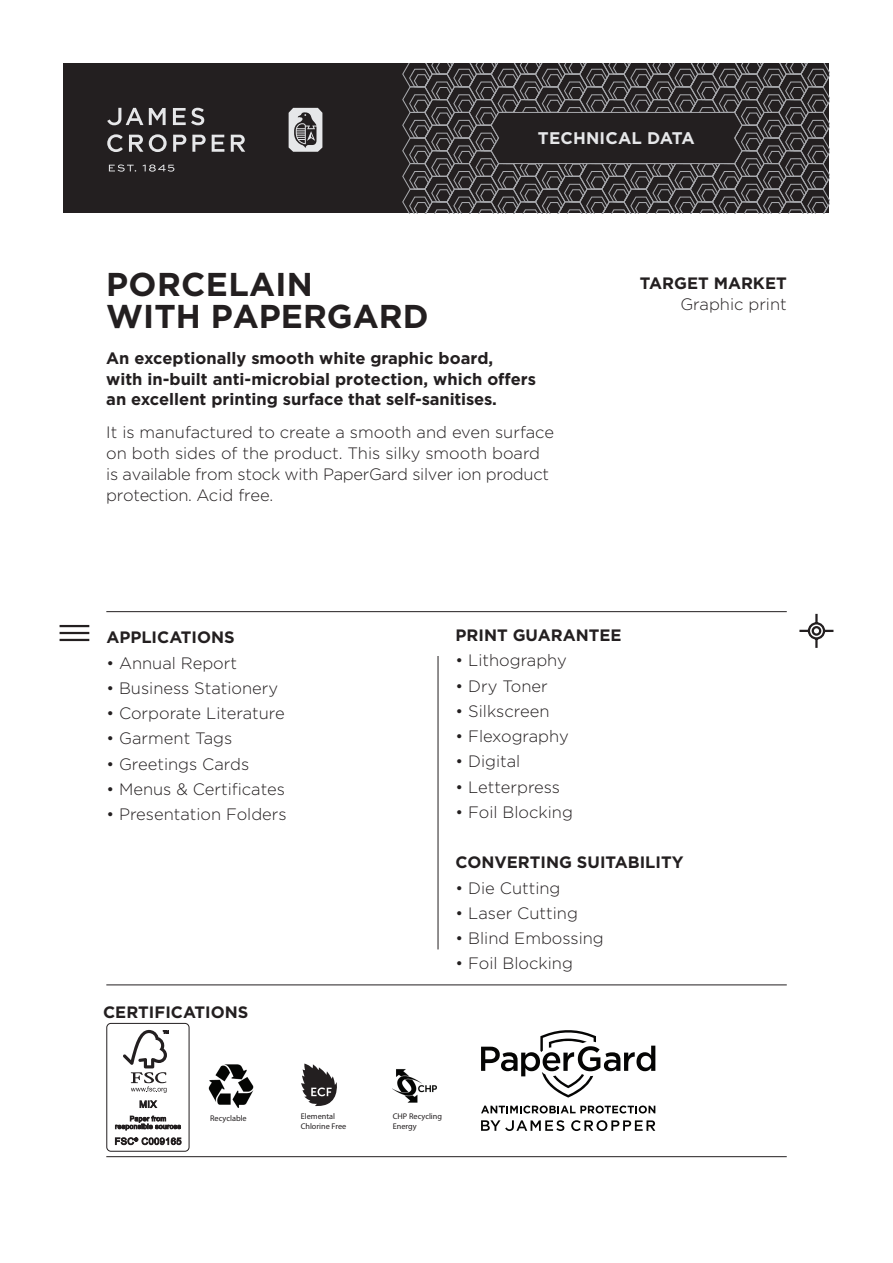
<style>
.page{position:relative;width:893px;height:1263px;background:#fff}
.page>*{position:absolute;margin:0;border:0;box-sizing:border-box;transform-origin:0 0}
.t1{font:700 33px/31.5px "Gotham";color:#231f20}
.t2{font:700 16.8px "Gotham";letter-spacing:.01em;color:#e6e7e9}
.t3{font:300 16.5px/21px "Gotham";color:#231f20}
.t4{font:700 16.5px/20.4px "Gotham";color:#231f20}
.t5{font:8.25px/9.9px "Myriad Pro";color:#231f20}
</style>
<div class="page">
<hr style="left:106px;top:1156px;width:681px;height:1px;background:#231f20">
<div style="left:64px;top:64px;width:765px;height:149px;background:#231f20"></div>
<svg style="left:109px;top:164px;width:27px;height:8px"></svg>
<svg style="left:143px;top:164px;width:31px;height:8px"></svg>
<svg style="left:149px;top:108px;width:17px;height:17px"></svg>
<svg style="left:173px;top:108px;width:31px;height:17px"></svg>
<svg style="left:107px;top:108px;width:36px;height:17px"></svg>
<svg style="left:107px;top:134px;width:16px;height:18px"></svg>
<svg style="left:129px;top:135px;width:14px;height:17px"></svg>
<svg style="left:231px;top:135px;width:14px;height:17px"></svg>
<svg style="left:149px;top:134px;width:18px;height:18px"></svg>
<svg style="left:212px;top:135px;width:12px;height:17px"></svg>
<svg style="left:173px;top:135px;width:13px;height:17px"></svg>
<svg style="left:192px;top:135px;width:14px;height:17px"></svg>
<svg style="left:289px;top:108px;width:33px;height:44px"></svg>
<svg style="left:402px;top:64px;width:427px;height:149px"></svg>
<hr style="left:438px;top:656px;width:1px;height:293px;background:#231f20">
<hr style="left:60px;top:632px;width:29px;height:2px;background:#231f20">
<hr style="left:60px;top:639px;width:29px;height:2px;background:#231f20">
<hr style="left:60px;top:625px;width:29px;height:2px;background:#231f20">
<svg style="left:799px;top:613px;width:35px;height:35px"></svg>
<hr style="left:106px;top:611px;width:681px;height:1px;background:#231f20">
<hr style="left:106px;top:984px;width:681px;height:1px;background:#231f20">
<img style="left:393px;top:1069px;width:44px;height:34px">
<img style="left:208px;top:1064px;width:46px;height:44px">
<svg style="left:301px;top:1063px;width:36px;height:43px"></svg>
<div style="left:106px;top:1023px;width:83px;height:129px;border:1px solid #231f20;border-radius:4px"></div>
<svg style="left:123px;top:1029px;width:46px;height:64px"></svg>
<svg style="left:140px;top:1100px;width:17px;height:8px"></svg>
<svg style="left:115px;top:1116px;width:66px;height:14px"></svg>
<svg style="left:115px;top:1137px;width:66px;height:8px"></svg>
<svg style="left:481px;top:1030px;width:174px;height:67px"></svg>
<svg style="left:481px;top:1120px;width:83px;height:11px"></svg>
<svg style="left:571px;top:1120px;width:84px;height:11px"></svg>
<svg style="left:481px;top:1105px;width:174px;height:8px"></svg>
<p class="t2" style="left:538px;top:128px;width:158px">TECHNICAL DATA</p>
<h1 class="t1" style="left:106px;top:268px;width:324px">PORCELAIN<br>WITH PAPERGARD</h1>
<p class="t4" style="left:106px;top:347px;width:431px">An exceptionally smooth white graphic board,<br>with in-built anti-microbial protection, which offers an excellent printing surface that self-sanitises.</p>
<p class="t3" style="left:106px;top:421px;width:449px">It is manufactured to create a smooth and even surface on both sides of the product. This silky smooth board is available from stock with PaperGard silver ion product protection. Acid free.</p>
<p class="t4" style="left:640px;top:273px;width:148px">TARGET MARKET</p>
<p class="t3" style="left:680px;top:294px;width:108px">Graphic print</p>
<p class="t4" style="left:106px;top:627px;width:130px">APPLICATIONS</p>
<p class="t3" style="left:106px;top:652px;width:132px">• Annual Report</p>
<p class="t3" style="left:106px;top:677px;width:173px">• Business Stationery</p>
<p class="t3" style="left:106px;top:703px;width:180px">• Corporate Literature</p>
<p class="t3" style="left:106px;top:728px;width:127px">• Garment Tags</p>
<p class="t3" style="left:106px;top:753px;width:144px">• Greetings Cards</p>
<p class="t3" style="left:106px;top:778px;width:180px">• Menus &amp; Certificates</p>
<p class="t3" style="left:106px;top:804px;width:182px">• Presentation Folders</p>
<p class="t4" style="left:103px;top:1002px;width:147px">CERTIFICATIONS</p>
<p class="t5" style="left:210px;top:1113px;width:38px">Recyclable</p>
<p class="t5" style="left:301px;top:1111px;width:47px">Elemental<br>Chlorine Free</p>
<p class="t4" style="left:455px;top:625px;width:168px">PRINT GUARANTEE</p>
<p class="t3" style="left:455px;top:650px;width:113px">• Lithography</p>
<p class="t3" style="left:455px;top:675px;width:94px">• Dry Toner</p>
<p class="t3" style="left:455px;top:700px;width:95px">• Silkscreen</p>
<p class="t3" style="left:455px;top:726px;width:115px">• Flexography</p>
<p class="t3" style="left:455px;top:751px;width:66px">• Digital</p>
<p class="t3" style="left:455px;top:776px;width:106px">• Letterpress</p>
<p class="t3" style="left:455px;top:801px;width:119px">• Foil Blocking</p>
<p class="t4" style="left:455px;top:852px;width:229px">CONVERTING SUITABILITY</p>
<p class="t3" style="left:455px;top:877px;width:106px">• Die Cutting</p>
<p class="t3" style="left:455px;top:902px;width:124px">• Laser Cutting</p>
<p class="t3" style="left:455px;top:928px;width:150px">• Blind Embossing</p>
<p class="t3" style="left:455px;top:953px;width:119px">• Foil Blocking</p>
<p class="t5" style="left:393px;top:1111px;width:51px">CHP Recycling<br>Energy</p>
</div>
